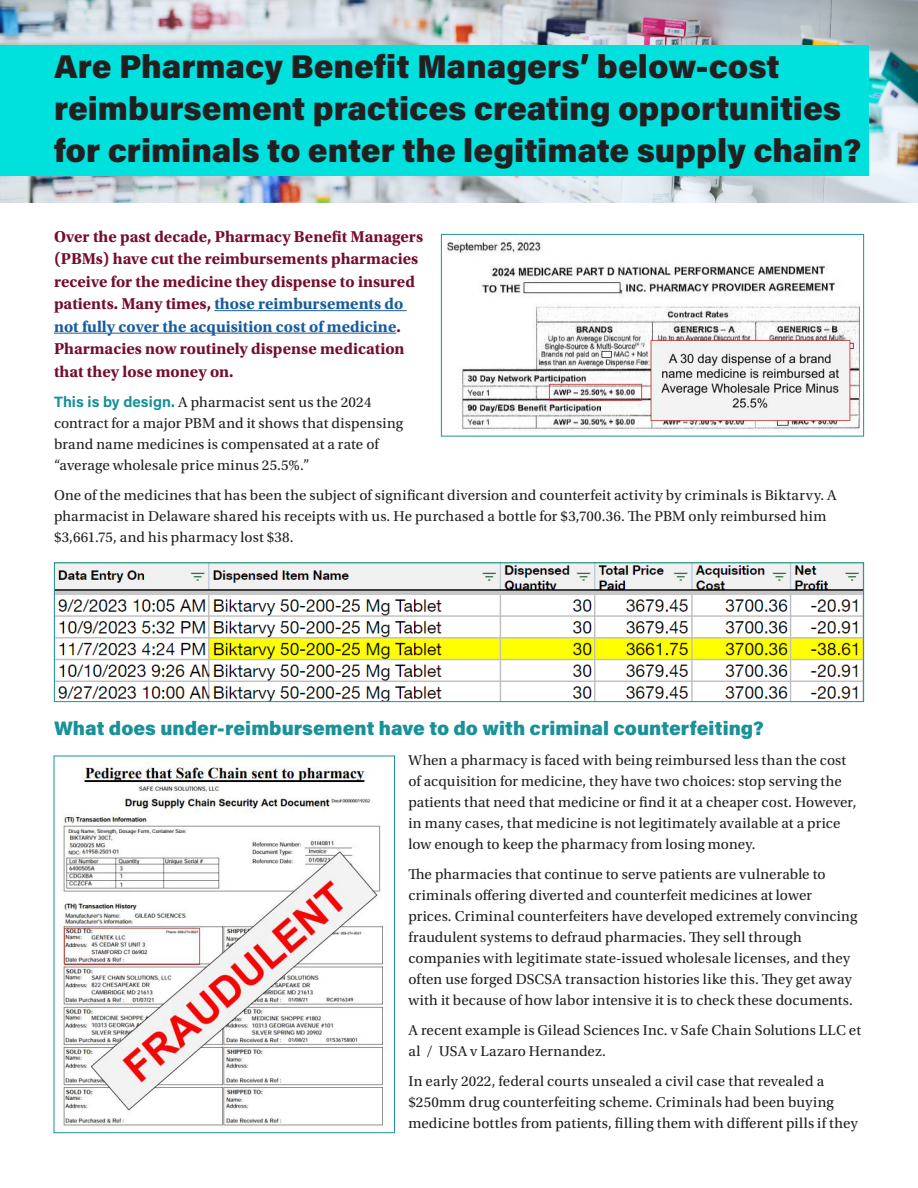
<style>
.page{position:relative;width:918px;height:1188px;background:#fff}
.page>*{position:absolute;margin:0;border:0;box-sizing:border-box;transform-origin:0 0}
.t1{font:900 33px/42px "Acumin Pro";color:#231f20}
.subhead{font:900 19.5px "Acumin Pro";letter-spacing:.005em;color:#189198}
.t2{font:700 16.5px/22.5px "Utopia Std";color:#750d2c}
.body{font:15px/21px "Utopia Std";letter-spacing:.01em;color:#231f20}
.s1{color:#175d9e}
.s2{font-family:"Acumin Pro";font-weight:700;color:#189198}
</style>
<div class="page">
<img style="left:0;top:0;width:918px;height:202px">
<div style="left:0;top:45px;width:868px;height:131px;background:#00e0dc"></div>
<hr style="left:214px;top:310px;width:193px;height:1px;background:#175d9e">
<hr style="left:54px;top:333px;width:342px;height:1px;background:#175d9e">
<img style="left:447px;top:239px;width:413px;height:192px">
<div style="left:441px;top:234px;width:423px;height:202px;border:1px solid #189198"></div>
<img style="left:56px;top:564px;width:806px;height:136px">
<div style="left:54px;top:562px;width:810px;height:140px;border:1px solid #189198"></div>
<img style="left:60px;top:762px;width:323px;height:364px">
<div style="left:54px;top:756px;width:341px;height:377px;border:1px solid #189198"></div>
<p class="t1" style="left:54px;top:44px;width:809px">Are Pharmacy Benefit Managers’ below-cost reimbursement practices creating opportunities for criminals to enter the legitimate supply chain?</p>
<p class="t2" style="left:54px;top:225px;width:371px">Over the past decade, Pharmacy Benefit Managers (PBMs) have cut the reimbursements pharmacies receive for the medicine they dispense to insured patients. Many times, <span class="s1">those reimbursements do not fully cover the acquisition cost of medicine</span>.<br>Pharmacies now routinely dispense medication that they lose money on.</p>
<p class="body" style="left:54px;top:391px;width:351px"><span class="s2">This is by design.</span> A pharmacist sent us the 2024 contract for a major PBM and it shows that dispensing brand name medicines is compensated at a rate of “average wholesale price minus 25.5%.”</p>
<p class="body" style="left:54px;top:484px;width:784px">One of the medicines that has been the subject of significant diversion and counterfeit activity by criminals is Biktarvy. A pharmacist in Delaware shared his receipts with us. He purchased a bottle for $3,700.36. The PBM only reimbursed him $3,661.75, and his pharmacy lost $38.</p>
<p class="subhead" style="left:54px;top:714px;width:711px">What does under-reimbursement have to do with criminal counterfeiting?</p>
<p class="body" style="left:408px;top:750px;width:450px">When a pharmacy is faced with being reimbursed less than the cost of acquisition for medicine, they have two choices: stop serving the patients that need that medicine or find it at a cheaper cost. However, in many cases, that medicine is not legitimately available at a price low enough to keep the pharmacy from losing money.</p>
<p class="body" style="left:408px;top:864px;width:451px">The pharmacies that continue to serve patients are vulnerable to criminals offering diverted and counterfeit medicines at lower prices. Criminal counterfeiters have developed extremely convincing fraudulent systems to defraud pharmacies. They sell through companies with legitimate state-issued wholesale licenses, and they often use forged DSCSA transaction histories like this. They get away with it because of how labor intensive it is to check these documents.</p>
<p class="body" style="left:408px;top:1020px;width:454px">A recent example is Gilead Sciences Inc. v Safe Chain Solutions LLC et al / USA v Lazaro Hernandez.</p>
<p class="body" style="left:408px;top:1071px;width:451px">In early 2022, federal courts unsealed a civil case that revealed a $250mm drug counterfeiting scheme. Criminals had been buying medicine bottles from patients, filling them with different pills if they</p>
</div>
